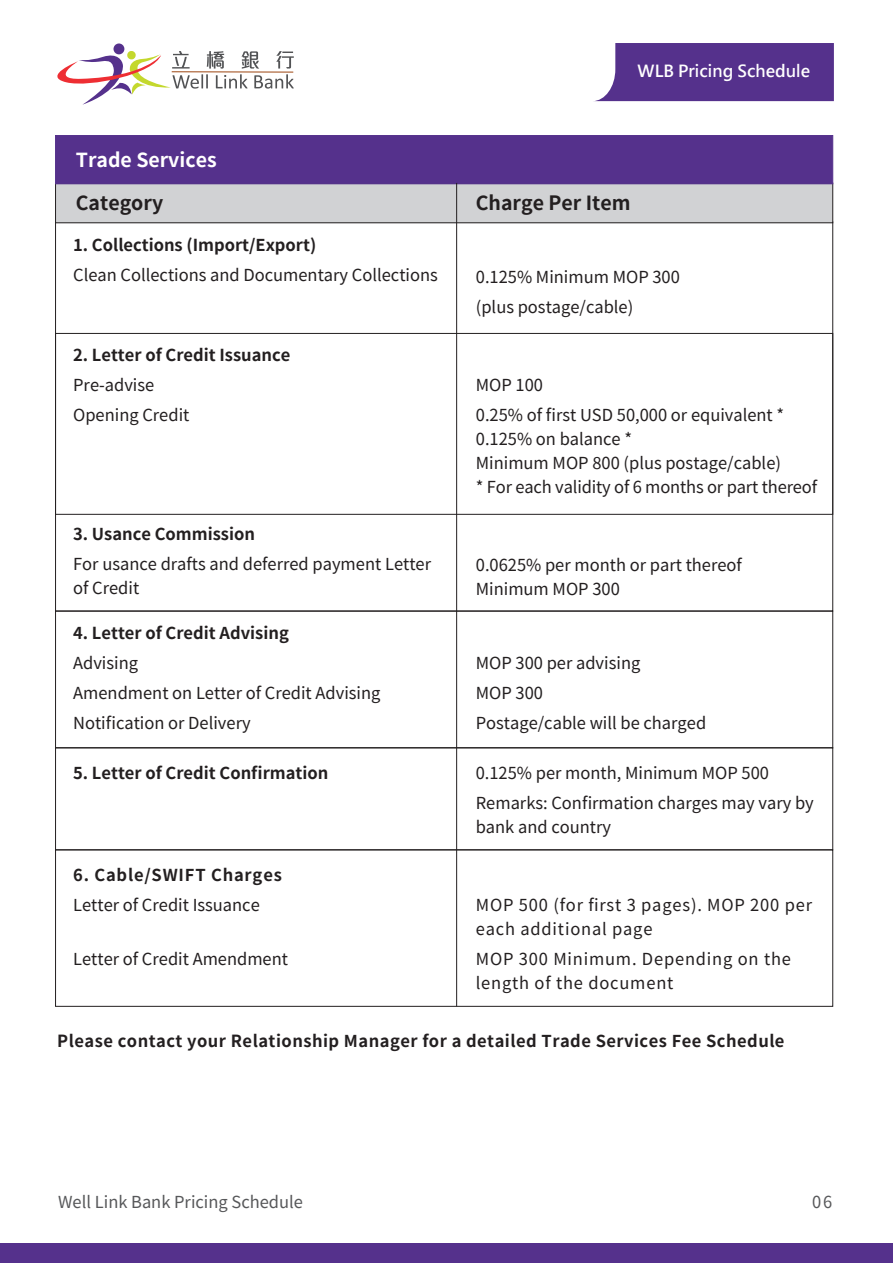
<style>
.page{position:relative;width:893px;height:1263px;background:#fff}
.page>*{position:absolute;margin:0;border:0;box-sizing:border-box;transform-origin:0 0}
.t1{font:700 19.5px "Taipei Sans TC Beta";color:#231f20}
.t2{font:700 19.5px "Taipei Sans TC Beta";color:#fff}
.t3{font:16.5px/30px "Taipei Sans TC Beta";color:#231f20}
.t4{font:700 16.5px "Taipei Sans TC Beta";color:#231f20}
.t5{font:16.5px/24px "Taipei Sans TC Beta";letter-spacing:.05em;color:#231f20}
.t6{font:700 16.5px "Taipei Sans TC Beta";letter-spacing:.03em;color:#231f20}
.t7{font:16.5px "Taipei Sans TC Beta";color:#57585a}
.t8{font:700 16.5px "Taipei Sans TC Beta";letter-spacing:.05em;color:#231f20}
.t9{font:700 16.5px "Microsoft Jheng Hei";color:#fff}
</style>
<div class="page">
<div style="left:113px;top:43px;width:11px;height:11px;background:#55318c;border-radius:50%"></div>
<svg style="left:57px;top:50px;width:237px;height:55px"></svg>
<div style="left:0;top:1244px;width:893px;height:19px;background:#55318c"></div>
<div style="left:55px;top:747px;width:778px;height:103px;border:1px solid #231f20"></div>
<div style="left:55px;top:333px;width:778px;height:181px;border:1px solid #231f20"></div>
<div style="left:55px;top:611px;width:778px;height:137px;border:1px solid #231f20"></div>
<svg style="left:595px;top:43px;width:239px;height:58px;background:#614094"></svg>
<div style="left:55px;top:183px;width:778px;height:40px;background:#d1d2d4;border:1px solid #231f20"></div>
<div style="left:55px;top:135px;width:778px;height:49px;background:#55318c"></div>
<hr style="left:456px;top:183px;width:1px;height:823px;background:#231f20">
<p class="t9" style="left:638px;top:60px;width:174px">WLB Pricing Schedule</p>
<p class="t2" style="left:76px;top:149px;width:142px">Trade Services</p>
<p class="t1" style="left:76px;top:192px;width:89px">Category</p>
<p class="t1" style="left:476px;top:192px;width:156px">Charge Per Item</p>
<p class="t4" style="left:73px;top:236px;width:245px">1. Collections (Import/Export)</p>
<p class="t3" style="left:73px;top:261px;width:366px">Clean Collections and Documentary Collections</p>
<p class="t4" style="left:73px;top:345px;width:219px">2. Letter of Credit Issuance</p>
<p class="t3" style="left:73px;top:370px;width:118px">Pre-advise<br>Opening Credit</p>
<p class="t4" style="left:73px;top:524px;width:183px">3. Usance Commission</p>
<p class="t3" style="left:73px;top:552px;width:359px;line-height:24px">For usance drafts and deferred payment Letter of Credit</p>
<p class="t4" style="left:73px;top:624px;width:217px">4. Letter of Credit Advising</p>
<p class="t3" style="left:73px;top:648px;width:309px">Advising<br>Amendment on Letter of Credit Advising<br>Notification or Delivery</p>
<p class="t4" style="left:73px;top:763px;width:257px">5. Letter of Credit Confirmation</p>
<p class="t8" style="left:73px;top:865px;width:210px">6. Cable/SWIFT Charges</p>
<p class="t3" style="left:73px;top:890px;width:188px">Letter of Credit Issuance</p>
<p class="t3" style="left:73px;top:944px;width:216px">Letter of Credit Amendment</p>
<p class="t3" style="left:476px;top:262px;width:206px">0.125% Minimum MOP 300 (plus postage/cable)</p>
<p class="t3" style="left:476px;top:370px;width:310px">MOP 100<br>0.25% of first USD 50,000 or equivalent *</p>
<p class="t3" style="left:476px;top:427px;width:343px;line-height:24px">0.125% on balance *<br>Minimum MOP 800 (plus postage/cable)<br>* For each validity of 6 months or part thereof</p>
<p class="t3" style="left:476px;top:553px;width:268px;line-height:24px">0.0625% per month or part thereof<br>Minimum MOP 300</p>
<p class="t3" style="left:476px;top:648px;width:232px">MOP 300 per advising<br>MOP 300<br>Postage/cable will be charged</p>
<p class="t3" style="left:476px;top:758px;width:340px">0.125% per month, Minimum MOP 500<br>Remarks: Confirmation charges may vary by</p>
<p class="t3" style="left:476px;top:812px;width:137px">bank and country</p>
<p class="t5" style="left:476px;top:893px;width:338px">MOP 500 (for first 3 pages). MOP 200 per each additional page</p>
<p class="t5" style="left:476px;top:947px;width:317px">MOP 300 Minimum. Depending on the length of the document</p>
<p class="t6" style="left:57px;top:1031px;width:729px">Please contact your Relationship Manager for a detailed Trade Services Fee Schedule</p>
<p class="t7" style="left:58px;top:1192px;width:246px">Well Link Bank Pricing Schedule</p>
<p class="t7" style="left:812px;top:1192px;width:21px">06</p>
</div>
